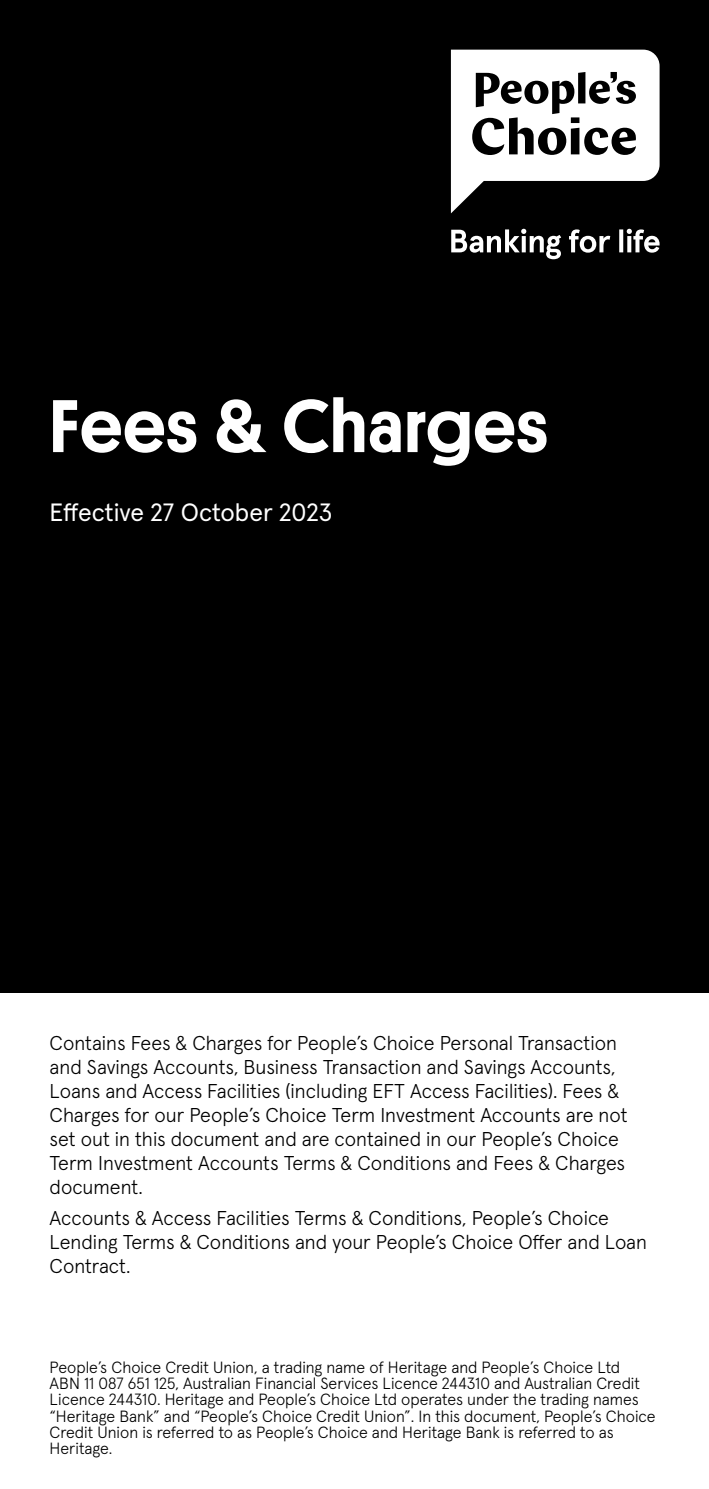
<style>
.page{position:relative;width:709px;height:1489px;background:#fff}
.page>*{position:absolute;margin:0;border:0;box-sizing:border-box;transform-origin:0 0}
.t1{font:500 75px "Platform";letter-spacing:.01em;color:#fff}
.t2{font:25px "Apercu Pro";color:#fff}
.t3{font:300 20px/24px "Apercu Pro";color:#000}
.t4{font:300 16.25px/16.2px "Apercu Pro";color:#000}
</style>
<div class="page">
<div style="left:0;top:0;width:709px;height:992px;background:#000"></div>
<svg style="left:451px;top:50px;width:208px;height:163px"></svg>
<svg style="left:451px;top:229px;width:208px;height:30px"></svg>
<h1 class="t1" style="left:50px;top:371px;width:499px">Fees &amp; Charges</h1>
<p class="t2" style="left:50px;top:493px;width:284px">Effective 27 October 2023</p>
<p class="t3" style="left:50px;top:1028px;width:579px">Contains Fees &amp; Charges for People’s Choice Personal Transaction and Savings Accounts, Business Transaction and Savings Accounts, Loans and Access Facilities (including EFT Access Facilities). Fees &amp; Charges for our People’s Choice Term Investment Accounts are not set out in this document and are contained in our People’s Choice Term Investment Accounts Terms &amp; Conditions and Fees &amp; Charges document.</p>
<p class="t3" style="left:50px;top:1203px;width:599px">Accounts &amp; Access Facilities Terms &amp; Conditions, People’s Choice<br>Lending Terms &amp; Conditions and your People’s Choice Offer and Loan<br>Contract.</p>
<p class="t4" style="left:50px;top:1357px;width:607px">People’s Choice Credit Union, a trading name of Heritage and People’s Choice Ltd<br>ABN 11 087 651 125, Australian Financial Services Licence 244310 and Australian Credit Licence 244310. Heritage and People’s Choice Ltd operates under the trading names “Heritage Bank” and “People’s Choice Credit Union”. In this document, People’s Choice Credit Union is referred to as People’s Choice and Heritage Bank is referred to as Heritage.</p>
</div>
